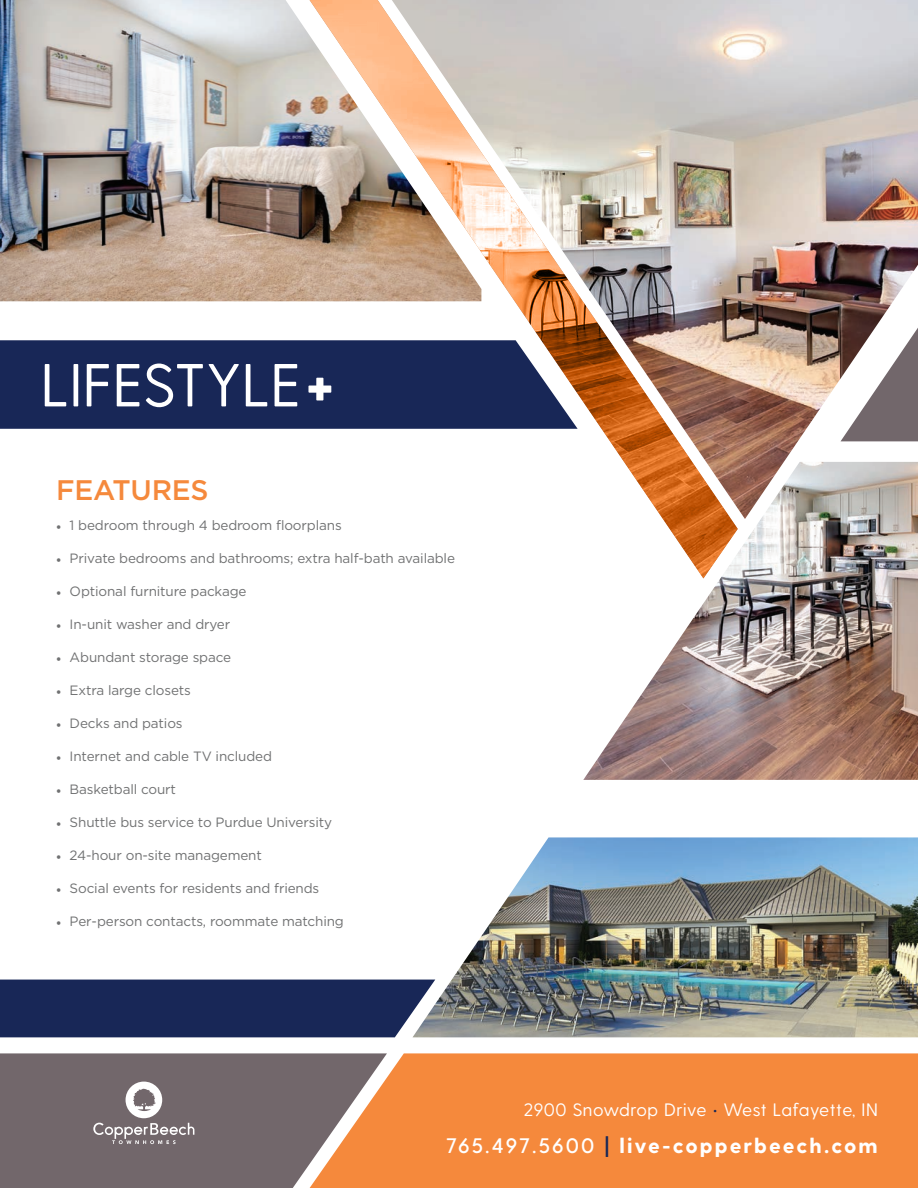
<style>
.page{position:relative;width:918px;height:1188px;background:#fff}
.page>*{position:absolute;margin:0;border:0;box-sizing:border-box;transform-origin:0 0}
.t1{font:60.6px "Greycliff CF";color:#fff}
.t2{font:500 28.2px "Gotham";letter-spacing:-.01em;color:#f5893c}
.t3{font:800 21px "Greycliff CF";letter-spacing:.1em;color:#fff}
.t4{font:18px "Greycliff CF";letter-spacing:.03em;color:#fff}
.t5{font:13.5px "Gotham";letter-spacing:-.01em;color:#707172}
.s1{font-weight:800}
.s2{font-family:"Minion Pro"}
.s3{color:#182757}
.s4{font-weight:600}
.s5{font-weight:600;color:#182757}
</style>
<div class="page">
<div style="left:0;top:1053px;width:310px;height:135px;background:#72676b"></div>
<div style="left:0;top:340px;width:242px;height:89px;background:#182757"></div>
<svg style="left:310px;top:1053px;width:608px;height:135px;background:#ee8a44"></svg>
<div style="left:0;top:980px;width:413px;height:57px;background:#182757"></div>
<img style="left:0;top:0;width:242px;height:301px">
<svg style="left:93px;top:1082px;width:101px;height:62px;background:#8d8487"></svg>
<img style="left:583px;top:578px;width:335px;height:202px">
<img style="left:413px;top:837px;width:505px;height:200px">
<img style="left:738px;top:0;width:180px;height:578px">
<img style="left:242px;top:0;width:496px;height:578px">
<h1 class="t1" style="left:40px;top:350px;width:296px">LIFESTYLE<span class="s1">+</span></h1>
<h2 class="t2" style="left:56px;top:471px;width:154px">FEATURES</h2>
<p class="t5" style="left:56px;top:517px;width:287px"><span class="s2">•</span> 1 bedroom through 4 bedroom floorplans</p>
<p class="t5" style="left:56px;top:550px;width:400px"><span class="s2">•</span> Private bedrooms and bathrooms; extra half-bath available</p>
<p class="t5" style="left:56px;top:583px;width:192px"><span class="s2">•</span> Optional furniture package</p>
<p class="t5" style="left:56px;top:616px;width:176px"><span class="s2">•</span> In-unit washer and dryer</p>
<p class="t5" style="left:56px;top:649px;width:177px"><span class="s2">•</span> Abundant storage space</p>
<p class="t5" style="left:56px;top:682px;width:136px"><span class="s2">•</span> Extra large closets</p>
<p class="t5" style="left:56px;top:715px;width:128px"><span class="s2">•</span> Decks and patios</p>
<p class="t5" style="left:56px;top:748px;width:217px"><span class="s2">•</span> Internet and cable TV included</p>
<p class="t5" style="left:56px;top:781px;width:121px"><span class="s2">•</span> Basketball court</p>
<p class="t5" style="left:56px;top:814px;width:277px"><span class="s2">•</span> Shuttle bus service to Purdue University</p>
<p class="t5" style="left:56px;top:847px;width:207px"><span class="s2">•</span> 24-hour on-site management</p>
<p class="t5" style="left:56px;top:880px;width:265px"><span class="s2">•</span> Social events for residents and friends</p>
<p class="t5" style="left:56px;top:913px;width:289px"><span class="s2">•</span> Per-person contacts, roommate matching</p>
<h3 class="t4" style="left:524px;top:1099px;width:355px">2900 Snowdrop Drive <span class="s3">•</span> West Lafayette, IN</h3>
<h3 class="t3" style="left:446px;top:1133px;width:433px"><span class="s4">765.497.5600</span> <span class="s5">|</span> live-copperbeech.com</h3>
</div>
